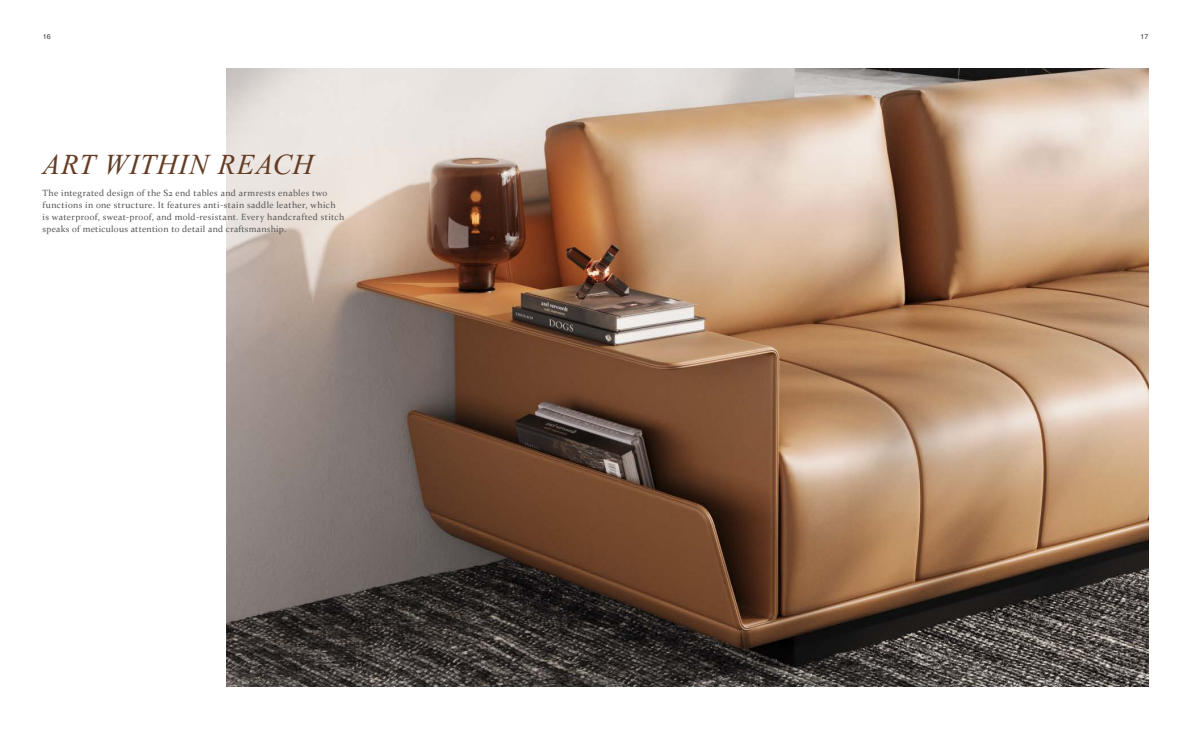
<style>
.page{position:relative;width:1191px;height:738px;background:#fff}
.page>*{position:absolute;margin:0;border:0;box-sizing:border-box;transform-origin:0 0}
.t1{font:36px "Vijaya";letter-spacing:.02em;color:#643c23}
.t2{font:9px/12px "Constantia";letter-spacing:.025em;color:#595757}
.t3{font:7px "Helvetica";color:#3e3a39}
</style>
<div class="page">
<img style="left:227px;top:68px;width:921px;height:618px">
<p class="t3" style="left:43px;top:32px;width:9px">16</p>
<p class="t3" style="left:1140px;top:32px;width:9px">17</p>
<h1 class="t1" style="left:43px;top:135px;width:272px">ART WITHIN REACH</h1>
<p class="t2" style="left:43px;top:186px;width:303px">The integrated design of the S2 end tables and armrests enables two functions in one structure. It features anti-stain saddle leather, which is waterproof, sweat-proof, and mold-resistant. Every handcrafted stitch speaks of meticulous attention to detail and craftsmanship.</p>
</div>
